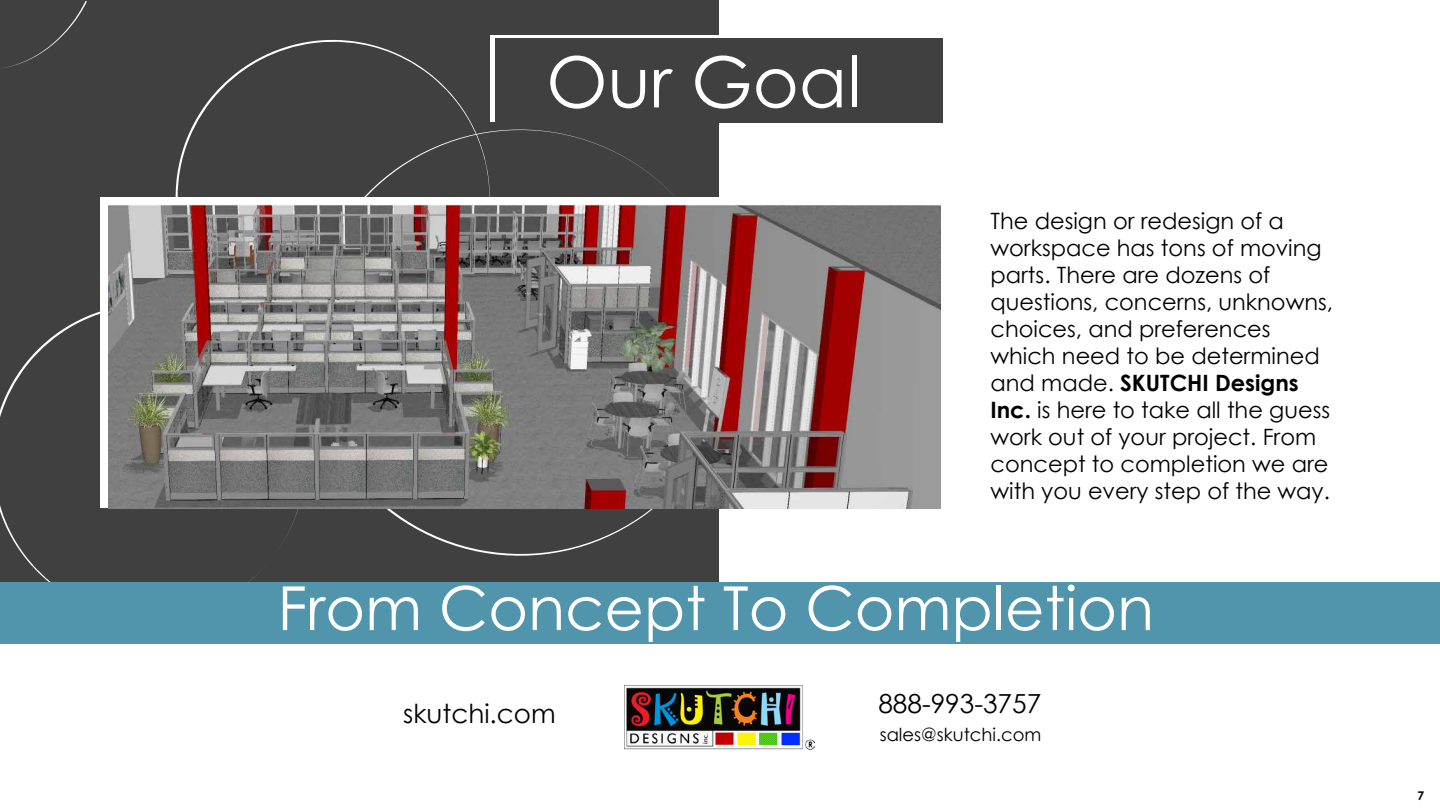
<style>
.page{position:relative;width:1440px;height:810px;background:#fff}
.page>*{position:absolute;margin:0;border:0;box-sizing:border-box;transform-origin:0 0}
.t1{font:70.5px "Century Gothic";color:#fff}
.t2{font:60.75px "Century Gothic";color:#fff}
.t3{font:26.25px "Century Gothic";color:#000}
.t4{font:22.5px/27px "Century Gothic";color:#000}
.t5{font:18px "Century Gothic";color:#000}
.t6{font:700 12px "Century Gothic";color:#000}
.s1{font-weight:700}
</style>
<div class="page">
<div style="left:0;top:0;width:718px;height:582px;background:#404040"></div>
<svg style="left:4px;top:1px;width:83px;height:67px"></svg>
<svg style="left:307px;top:128px;width:427px;height:429px"></svg>
<svg style="left:175px;top:39px;width:316px;height:158px"></svg>
<svg style="left:0;top:311px;width:307px;height:271px"></svg>
<div style="left:0;top:582px;width:1440px;height:62px;background:#5195ac"></div>
<img style="left:625px;top:686px;width:190px;height:63px">
<div style="left:490px;top:35px;width:454px;height:87px;background:#fff"></div>
<div style="left:495px;top:38px;width:448px;height:84px;background:#404040"></div>
<div style="left:100px;top:197px;width:841px;height:311px;background:#fff"></div>
<img style="left:108px;top:204px;width:833px;height:304px">
<h1 class="t1" style="left:546px;top:33px;width:316px">Our Goal</h1>
<p class="t4" style="left:991px;top:207px;width:344px">The design or redesign of a workspace has tons of moving parts. There are dozens of questions, concerns, unknowns, choices, and preferences which need to be determined and made. <span class="s1">SKUTCHI Designs<br>Inc.</span> is here to take all the guess work out of your project. From concept to completion we are with you every step of the way.</p>
<h2 class="t2" style="left:278px;top:566px;width:878px">From Concept To Completion</h2>
<p class="t3" style="left:403px;top:695px;width:154px">skutchi.com</p>
<p class="t3" style="left:878px;top:686px;width:164px">888-993-3757</p>
<p class="t5" style="left:880px;top:722px;width:163px">sales@skutchi.com</p>
<p class="t6" style="left:1417px;top:787px;width:8px">7</p>
</div>
